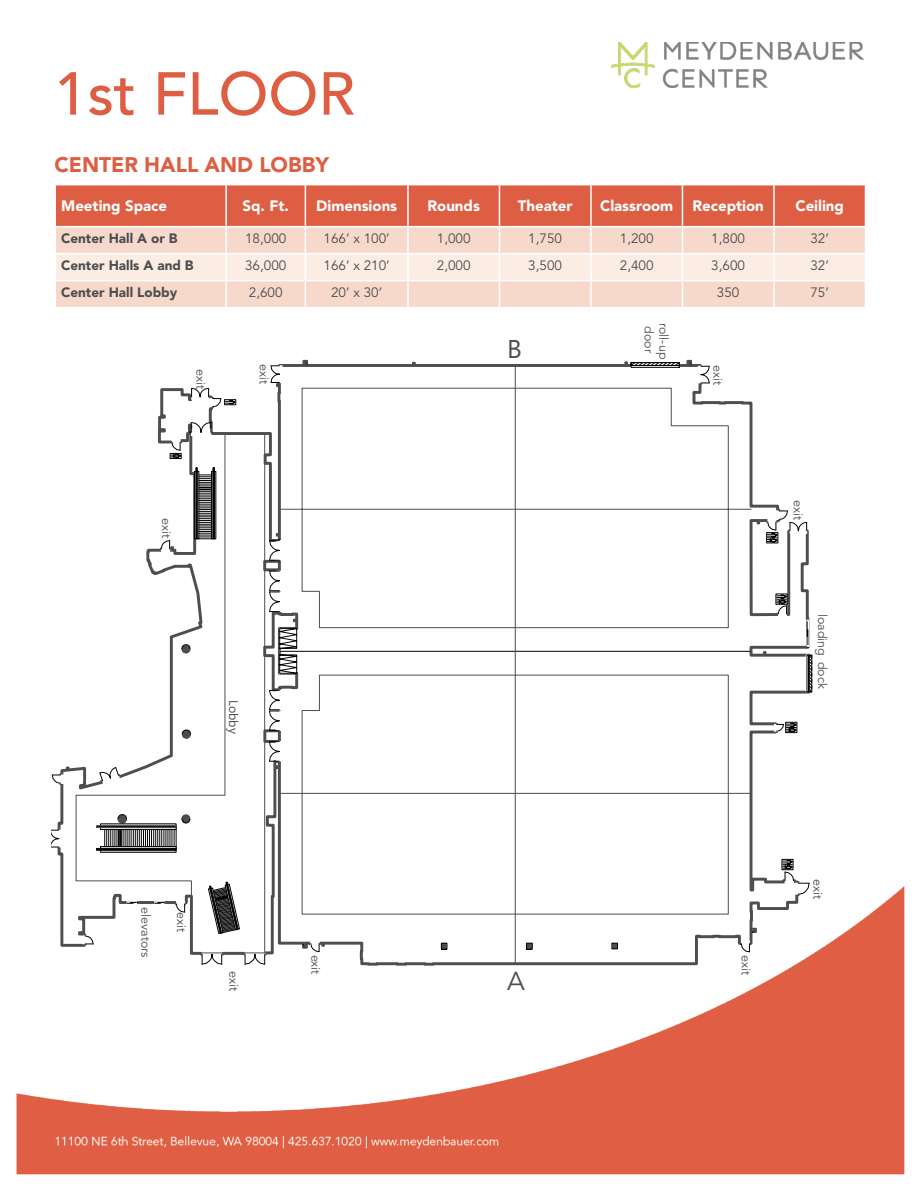
<style>
.page{position:relative;width:918px;height:1188px;background:#fff}
.page>*{position:absolute;margin:0;border:0;box-sizing:border-box;transform-origin:0 0}
.t1{font:500 60px "Avenir LT Std";color:#dd5e43}
.t2{font:25.8px "Avenir LT Std";color:#4c4e50}
.t3{font:25.8px "Segoe UI";color:#4c4e50}
.t4{font:900 21px "Avenir LT Std";color:#dd5e43}
.t5{font:900 15px "Avenir LT Std";color:#fff}
.t6{font:13.5px "Avenir LT Std";color:#4b4d4f}
.t7{font:900 13.5px "Avenir LT Std";color:#4b4d4f}
.t8{font:12.45px "Avenir LT Std";color:#4c4e50}
.t9{font:12.45px "Segoe UI";color:#4c4e50}
</style>
<div class="page">
<svg style="left:55px;top:185px;width:811px;height:122px;background:#efb6a6"></svg>
<hr style="left:774px;top:280px;width:92px;height:1px;background:#fff">
<svg style="left:56px;top:363px;width:756px;height:507px"></svg>
<svg style="left:515px;top:794px;width:213px;height:76px"></svg>
<svg style="left:700px;top:368px;width:1px;height:13px"></svg>
<svg style="left:701px;top:366px;width:8px;height:18px"></svg>
<div style="left:778px;top:611px;width:8px;height:6px;background:#fff"></div>
<svg style="left:807px;top:619px;width:2px;height:29px"></svg>
<svg style="left:807px;top:655px;width:5px;height:38px"></svg>
<div style="left:56px;top:830px;width:5px;height:17px;background:#fff"></div>
<svg style="left:52px;top:830px;width:7px;height:18px"></svg>
<svg style="left:767px;top:511px;width:40px;height:32px"></svg>
<div style="left:776px;top:594px;width:11px;height:10px;border:1px solid #040503"></div>
<svg style="left:777px;top:595px;width:10px;height:19px"></svg>
<div style="left:782px;top:859px;width:11px;height:11px;border:1px solid #040503"></div>
<svg style="left:783px;top:860px;width:26px;height:10px"></svg>
<div style="left:786px;top:722px;width:11px;height:11px;border:1px solid #040503"></div>
<svg style="left:774px;top:723px;width:22px;height:9px"></svg>
<svg style="left:303px;top:360px;width:4px;height:5px"></svg>
<svg style="left:625px;top:362px;width:55px;height:6px"></svg>
<svg style="left:687px;top:360px;width:4px;height:5px"></svg>
<svg style="left:52px;top:767px;width:17px;height:17px"></svg>
<svg style="left:515px;top:388px;width:236px;height:406px"></svg>
<hr style="left:279px;top:651px;width:472px;height:1px;background:#040503">
<svg style="left:76px;top:365px;width:439px;height:505px"></svg>
<svg style="left:199px;top:475px;width:12px;height:64px"></svg>
<svg style="left:194px;top:471px;width:5px;height:68px"></svg>
<hr style="left:196px;top:468px;width:1px;height:71px;background:#040503">
<svg style="left:211px;top:471px;width:5px;height:68px"></svg>
<hr style="left:213px;top:468px;width:2px;height:71px;background:#040503">
<svg style="left:105px;top:814px;width:71px;height:32px"></svg>
<svg style="left:100px;top:846px;width:76px;height:6px"></svg>
<hr style="left:96px;top:848px;width:80px;height:2px;background:#040503">
<svg style="left:100px;top:824px;width:76px;height:6px"></svg>
<div style="left:96px;top:826px;width:80px;height:2px;background:#040503;border:1px solid #4c4e50"></div>
<img style="left:611px;top:42px;width:253px;height:45px">
<img style="left:16px;top:870px;width:889px;height:305px">
<p class="t1" style="left:54px;top:59px;width:302px">1st FLOOR</p>
<p class="t4" style="left:54px;top:152px;width:276px">CENTER HALL AND LOBBY</p>
<p class="t5" style="left:61px;top:197px;width:107px">Meeting Space</p>
<p class="t5" style="left:243px;top:197px;width:48px">Sq. Ft.</p>
<p class="t5" style="left:316px;top:197px;width:83px">Dimensions</p>
<p class="t5" style="left:427px;top:197px;width:54px">Rounds</p>
<p class="t5" style="left:518px;top:197px;width:56px">Theater</p>
<p class="t5" style="left:600px;top:197px;width:75px">Classroom</p>
<p class="t5" style="left:693px;top:197px;width:73px">Reception</p>
<p class="t5" style="left:795px;top:197px;width:50px">Ceiling</p>
<p class="t7" style="left:61px;top:230px;width:118px">Center Hall A or B</p>
<p class="t6" style="left:245px;top:230px;width:43px">18,000</p>
<p class="t6" style="left:324px;top:230px;width:68px">166’ x 100’</p>
<p class="t6" style="left:437px;top:230px;width:35px">1,000</p>
<p class="t6" style="left:528px;top:230px;width:35px">1,750</p>
<p class="t6" style="left:620px;top:230px;width:35px">1,200</p>
<p class="t6" style="left:711px;top:230px;width:35px">1,800</p>
<p class="t6" style="left:810px;top:230px;width:20px">32’</p>
<p class="t7" style="left:61px;top:257px;width:134px">Center Halls A and B</p>
<p class="t6" style="left:245px;top:257px;width:43px">36,000</p>
<p class="t6" style="left:324px;top:257px;width:68px">166’ x 210’</p>
<p class="t6" style="left:437px;top:257px;width:35px">2,000</p>
<p class="t6" style="left:528px;top:257px;width:35px">3,500</p>
<p class="t6" style="left:620px;top:257px;width:35px">2,400</p>
<p class="t6" style="left:711px;top:257px;width:35px">3,600</p>
<p class="t6" style="left:810px;top:257px;width:20px">32’</p>
<p class="t7" style="left:61px;top:284px;width:117px">Center Hall Lobby</p>
<p class="t6" style="left:249px;top:284px;width:35px">2,600</p>
<p class="t6" style="left:331px;top:284px;width:53px">20’ x 30’</p>
<p class="t6" style="left:717px;top:284px;width:24px">350</p>
<p class="t6" style="left:810px;top:284px;width:20px">75’</p>
<p class="t8" style="left:208px;top:369px;width:22px;rotate:90deg">exit</p>
<p class="t8" style="left:173px;top:518px;width:22px;rotate:90deg">exit</p>
<p class="t8" style="left:271px;top:364px;width:22px;rotate:90deg">exit</p>
<p class="t9" style="left:242px;top:700px;width:35px;rotate:90deg">Lobby</p>
<p class="t3" style="left:507px;top:330px;width:16px">B</p>
<p class="t8" style="left:656px;top:326px;width:28px;rotate:90deg">door</p>
<p class="t8" style="left:671px;top:323px;width:38px;rotate:90deg">roll-up</p>
<p class="t8" style="left:725px;top:365px;width:22px;rotate:90deg">exit</p>
<p class="t8" style="left:805px;top:500px;width:22px;rotate:90deg">exit</p>
<p class="t8" style="left:830px;top:614px;width:77px;rotate:90deg">loading dock</p>
<p class="t8" style="left:153px;top:907px;width:52px;rotate:90deg">elevators</p>
<p class="t8" style="left:189px;top:912px;width:22px;rotate:90deg">exit</p>
<p class="t8" style="left:241px;top:971px;width:22px;rotate:90deg">exit</p>
<p class="t8" style="left:323px;top:955px;width:22px;rotate:90deg">exit</p>
<p class="t8" style="left:753px;top:955px;width:22px;rotate:90deg">exit</p>
<p class="t2" style="left:507px;top:967px;width:19px">A</p>
<p class="t8" style="left:825px;top:879px;width:22px;rotate:90deg">exit</p>
</div>
